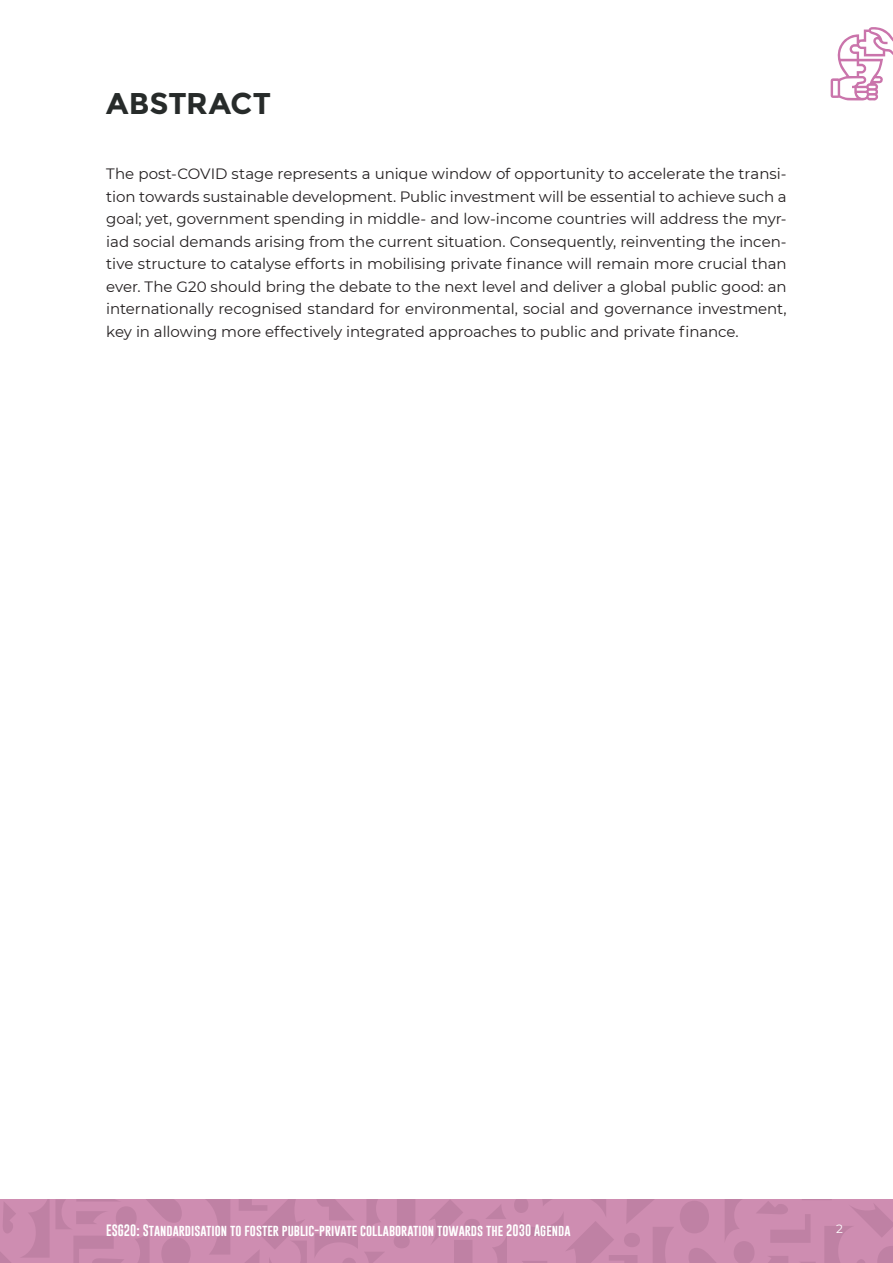
<style>
.page{position:relative;width:893px;height:1263px;background:#fff}
.page>*{position:absolute;margin:0;border:0;box-sizing:border-box;transform-origin:0 0}
.t1{font:700 30px "Montserrat";color:#272b2a}
.t2{font:15px/22.5px "Montserrat";letter-spacing:-.005em;color:#231f20;text-align:justify}
.t3{font:12px "Gobold";color:#fff}
.t4{font:12px "Montserrat";color:#fff}
</style>
<div class="page">
<div style="left:0;top:1199px;width:893px;height:64px;background:#ce8db1"></div>
<svg style="left:514px;top:1199px;width:379px;height:64px"></svg>
<svg style="left:430px;top:1200px;width:77px;height:63px"></svg>
<svg style="left:0;top:1199px;width:415px;height:64px"></svg>
<svg style="left:831px;top:27px;width:62px;height:74px"></svg>
<h1 class="t1" style="left:106px;top:86px;width:166px">ABSTRACT</h1>
<p class="t2" style="left:106px;top:162px;width:682px">The post-COVID stage represents a unique window of opportunity to accelerate the transi&shy;tion towards sustainable development. Public investment will be essential to achieve such a goal; yet, government spending in middle- and low-income countries will address the myr&shy;iad social demands arising from the current situation. Consequently, reinventing the incen&shy;tive structure to catalyse efforts in mobilising private finance will remain more crucial than ever. The G20 should bring the debate to the next level and deliver a global public good: an internationally recognised standard for environmental, social and governance investment, key in allowing more effectively integrated approaches to public and private finance.</p>
<p class="t3" style="left:106px;top:1223px;width:466px">ESG20: Standardisation to foster public-private collaboration towards the 2030 Agenda</p>
<p class="t4" style="left:836px;top:1221px;width:8px">2</p>
</div>
